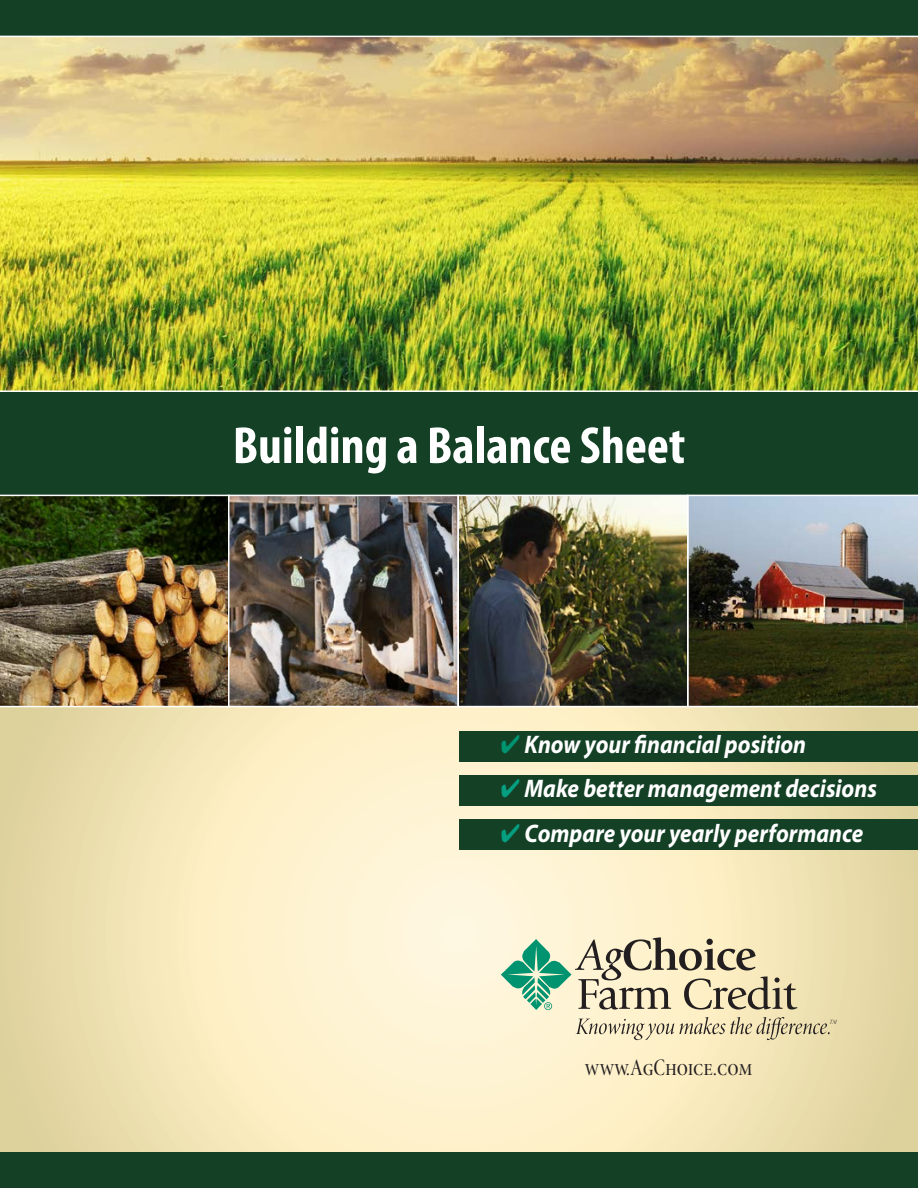
<style>
.page{position:relative;width:918px;height:1188px;background:#fff}
.page>*{position:absolute;margin:0;border:0;box-sizing:border-box;transform-origin:0 0}
.t1{font:700 condensed 52.5px "Myriad Pro";color:#fff}
.t2{font:italic 700 25.5px "Myriad Pro";color:#fff;scale:.9 1}
.t3{font:24px "Minion Pro Cn Disp";letter-spacing:-.005em;color:#231f20}
.s1{color:#009370}
.s2{color:#059e80}
</style>
<div class="page">
<svg style="left:0;top:708px;width:918px;height:444px;background:#f4e8be"></svg>
<div style="left:0;top:0;width:918px;height:36px;background:#144026"></div>
<img style="left:0;top:35px;width:918px;height:357px">
<div style="left:0;top:392px;width:918px;height:103px;background:#144026"></div>
<img style="left:0;top:494px;width:227px;height:214px">
<img style="left:227px;top:494px;width:230px;height:214px">
<img style="left:689px;top:494px;width:229px;height:214px">
<img style="left:457px;top:494px;width:232px;height:214px">
<div style="left:459px;top:731px;width:459px;height:30px;background:#144026"></div>
<div style="left:459px;top:775px;width:459px;height:31px;background:#144026"></div>
<div style="left:459px;top:819px;width:459px;height:31px;background:#144026"></div>
<svg style="left:501px;top:937px;width:296px;height:73px;background:#c1c5a6"></svg>
<svg style="left:576px;top:1017px;width:261px;height:23px;background:#d8cca9"></svg>
<div style="left:0;top:1152px;width:918px;height:36px;background:#144026"></div>
<p class="t1" style="left:233px;top:413px;width:454px">Building a Balance Sheet</p>
<p class="t2" style="left:501px;top:728px;width:341px"><span class="s1">✔</span> Know your fnancial position</p>
<p class="t2" style="left:501px;top:772px;width:419px"><span class="s2">✔</span> Make better management decisions</p>
<p class="t2" style="left:501px;top:816px;width:404px"><span class="s2">✔</span> Compare your yearly performance</p>
<h2 class="t3" style="left:585px;top:1053px;width:169px">www.AgChoice.com</h2>
</div>
